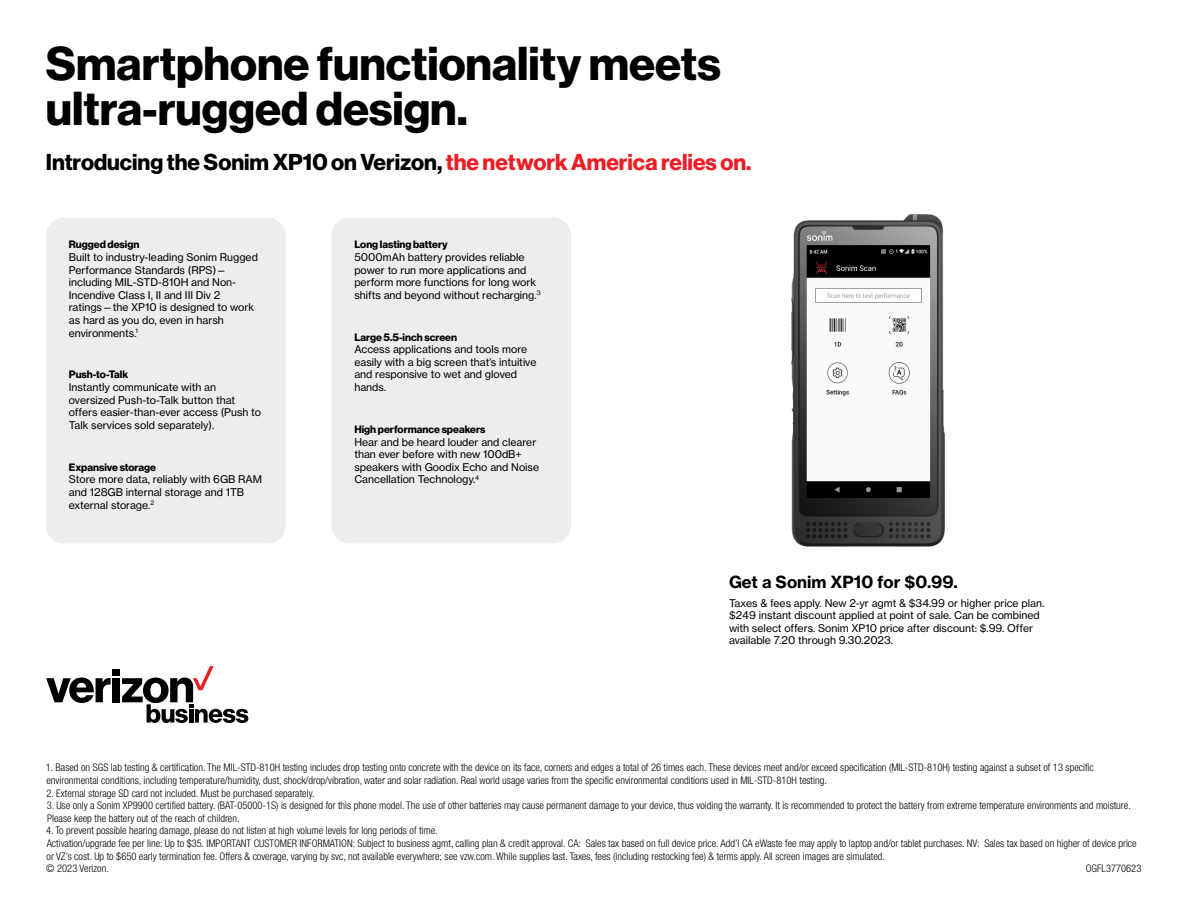
<style>
.page{position:relative;width:1188px;height:918px;background:#fff}
.page>*{position:absolute;margin:0;border:0;box-sizing:border-box;transform-origin:0 0}
.t1{font:700 46.5px/44.2px "Verizon NHGDS";color:#000}
.t2{font:700 22.5px "Verizon NHGDS";color:#000}
.t3{font:700 16.5px "Verizon NHGTX";color:#000}
.t4{font:300 condensed 10.5px/12.6px "Helvetica Neue LT Std";color:#000}
.t5{font:10.5px/12.6px "Verizon NHGTX";color:#000}
.t6{font:700 10.5px "Verizon NHGDS";color:#000}
.s1{color:#ed1d24}
</style>
<div class="page">
<div style="left:46px;top:218px;width:240px;height:325px;background:#ededee;border-radius:18px"></div>
<div style="left:331px;top:218px;width:240px;height:325px;background:#ededee;border-radius:18px"></div>
<div style="left:113px;top:670px;width:7px;height:6px;background:#000"></div>
<div style="left:113px;top:678px;width:7px;height:24px;background:#000"></div>
<svg style="left:46px;top:678px;width:65px;height:25px"></svg>
<svg style="left:122px;top:666px;width:126px;height:57px"></svg>
<hr style="left:189px;top:709px;width:4px;height:14px;background:#000">
<img style="left:791px;top:214px;width:154px;height:333px">
<h1 class="t1" style="left:46px;top:41px;width:677px">Smartphone functionality meets ultra-rugged design.</h1>
<h2 class="t2" style="left:46px;top:149px;width:707px">Introducing the Sonim XP10 on Verizon, <span class="s1">the network America relies on.</span></h2>
<p class="t6" style="left:69px;top:239px;width:72px">Rugged design</p>
<p class="t5" style="left:69px;top:251px;width:191px">Built to industry-leading Sonim Rugged<br>Performance Standards (RPS)— including MIL-STD-810H and Non-<br>Incendive Class I, II and III Div 2 ratings—the XP10 is designed to work as hard as you do, even in harsh environments.<sup>1</sup></p>
<p class="t6" style="left:69px;top:369px;width:61px">Push-to-Talk</p>
<p class="t5" style="left:69px;top:381px;width:194px">Instantly communicate with an oversized Push-to-Talk button that offers easier-than-ever access (Push to Talk services sold separately).</p>
<p class="t6" style="left:69px;top:461px;width:89px">Expansive storage</p>
<p class="t5" style="left:69px;top:473px;width:195px">Store more data, reliably with 6GB RAM and 128GB internal storage and 1TB external storage.<sup>2</sup></p>
<p class="t6" style="left:354px;top:239px;width:95px">Long lasting battery</p>
<p class="t5" style="left:354px;top:251px;width:188px">5000mAh battery provides reliable power to run more applications and perform more functions for long work shifts and beyond without recharging.<sup>3</sup></p>
<p class="t6" style="left:354px;top:331px;width:104px">Large 5.5-inch screen</p>
<p class="t5" style="left:354px;top:343px;width:184px">Access applications and tools more easily with a big screen that’s intuitive and responsive to wet and gloved hands.</p>
<p class="t6" style="left:354px;top:423px;width:133px">High performance speakers</p>
<p class="t5" style="left:354px;top:435px;width:186px">Hear and be heard louder and clearer than ever before with new 100dB+ speakers with Goodix Echo and Noise<br>Cancellation Technology.<sup>4</sup></p>
<h3 class="t3" style="left:729px;top:571px;width:230px">Get a Sonim XP10 for $0.99.</h3>
<p class="t5" style="left:729px;top:596px;width:317px">Taxes &amp; fees apply. New 2-yr agmt &amp; $34.99 or higher price plan. $249 instant discount applied at point of sale. Can be combined with select offers. Sonim XP10 price after discount: $.99. Offer available 7.20 through 9.30.2023.</p>
<p class="t4" style="left:46px;top:761px;width:1049px">1. Based on SGS lab testing &amp; certification. The MIL-STD-810H testing includes drop testing onto concrete with the device on its face, corners and edges a total of 26 times each. These devices meet and/or exceed specification (MIL-STD-810H) testing against a subset of 13 specific environmental conditions, including temperature/humidity, dust, shock/drop/vibration, water and solar radiation. Real world usage varies from the specific environmental conditions used in MIL-STD-810H testing.</p>
<p class="t4" style="left:47px;top:786px;width:269px">2. External storage SD card not included. Must be purchased separately.</p>
<p class="t4" style="left:47px;top:799px;width:1086px">3. Use only a Sonim XP9900 certified battery. (BAT-05000-1S) is designed for this phone model. The use of other batteries may cause permanent damage to your device, thus voiding the warranty. It is recommended to protect the battery from extreme temperature environments and moisture.<br>Please keep the battery out of the reach of children.</p>
<p class="t4" style="left:46px;top:824px;width:1092px">4. To prevent possible hearing damage, please do not listen at high volume levels for long periods of time.<br>Activation/upgrade fee per line: Up to $35. IMPORTANT CUSTOMER INFORMATION: Subject to business agmt, calling plan &amp; credit approval. CA: Sales tax based on full device price. Add’l CA eWaste fee may apply to laptop and/or tablet purchases. NV: Sales tax based on higher of device price or VZ’s cost. Up to $650 early termination fee. Offers &amp; coverage, varying by svc, not available everywhere; see vzw.com. While supplies last. Taxes, fees (including restocking fee) &amp; terms apply. All screen images are simulated.<br>© 2023 Verizon.</p>
<p class="t4" style="left:1086px;top:862px;width:57px">OGFL3770623</p>
</div>
